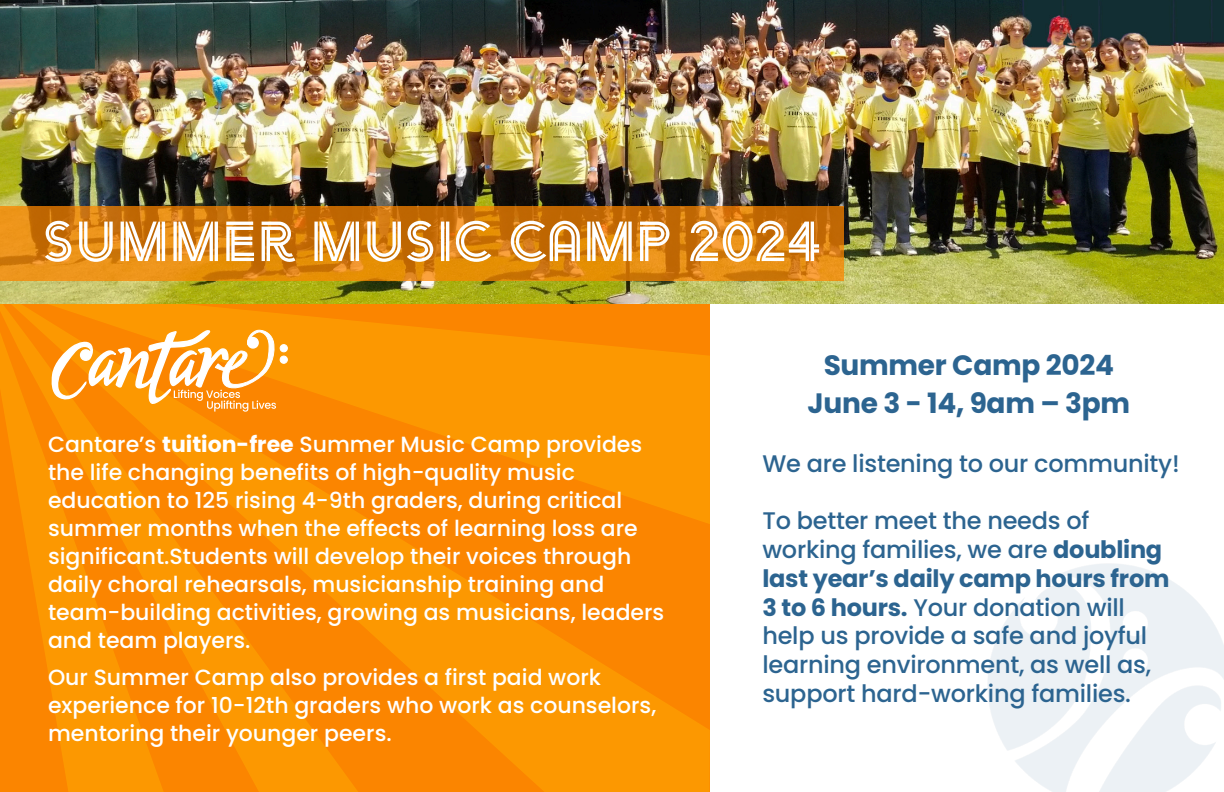
<style>
.page{position:relative;width:1224px;height:792px;background:#fff}
.page>*{position:absolute;margin:0;border:0;box-sizing:border-box;transform-origin:0 0}
.t1{font:56px "Arya Double";color:#fff}
.t2{font:700 28px "Poppins";letter-spacing:-.01em;color:#2c6490}
.t3{font:500 24px/28.8px "Poppins";letter-spacing:-.01em;color:#2c6490}
.t4{font:500 22px/28px "Poppins";color:#fff}
.s1{font-weight:700}
</style>
<div class="page">
<svg style="left:0;top:524px;width:710px;height:268px;background:#fb8d00"></svg>
<svg style="left:0;top:304px;width:710px;height:220px;background:#fb8f00"></svg>
<div style="left:280px;top:345px;width:7px;height:7px;background:#fff;border-radius:50%"></div>
<div style="left:280px;top:344px;width:8px;height:8px;border:1px solid #fff;border-radius:50%"></div>
<div style="left:280px;top:356px;width:7px;height:7px;background:#fff;border-radius:50%"></div>
<div style="left:280px;top:356px;width:8px;height:8px;border:1px solid #fff;border-radius:50%"></div>
<svg style="left:50px;top:324px;width:227px;height:88px"></svg>
<img style="left:0;top:0;width:1224px;height:304px">
<svg style="left:0;top:206px;width:844px;height:75px;background:#d47c0c"></svg>
<p class="t1" style="left:43px;top:207px;width:779px">SUMMER MUSIC CAMP 2024</p>
<p class="t4" style="left:48px;top:430px;width:618px">Cantare’s <span class="s1">tuition-free</span> Summer Music Camp provides the life changing benefits of high-quality music education to 125 rising 4-9th graders, during critical summer months when the effects of learning loss are significant.Students will develop their voices through daily choral rehearsals, musicianship training and team-building activities, growing as musicians, leaders and team players.</p>
<p class="t4" style="left:48px;top:663px;width:610px">Our Summer Camp also provides a first paid work experience for 10-12th graders who work as counselors, mentoring their younger peers.</p>
<p class="t2" style="left:824px;top:349px;width:292px">Summer Camp 2024</p>
<p class="t2" style="left:808px;top:387px;width:324px">June 3 - 14, 9am – 3pm</p>
<p class="t3" style="left:762px;top:449px;width:419px">We are listening to our community!</p>
<p class="t3" style="left:762px;top:507px;width:409px">To better meet the needs of working families, we are <span class="s1">doubling last year’s daily camp hours from<br>3 to 6 hours.</span> Your donation will help us provide a safe and joyful learning environment, as well as, support hard-working families.</p>
</div>
